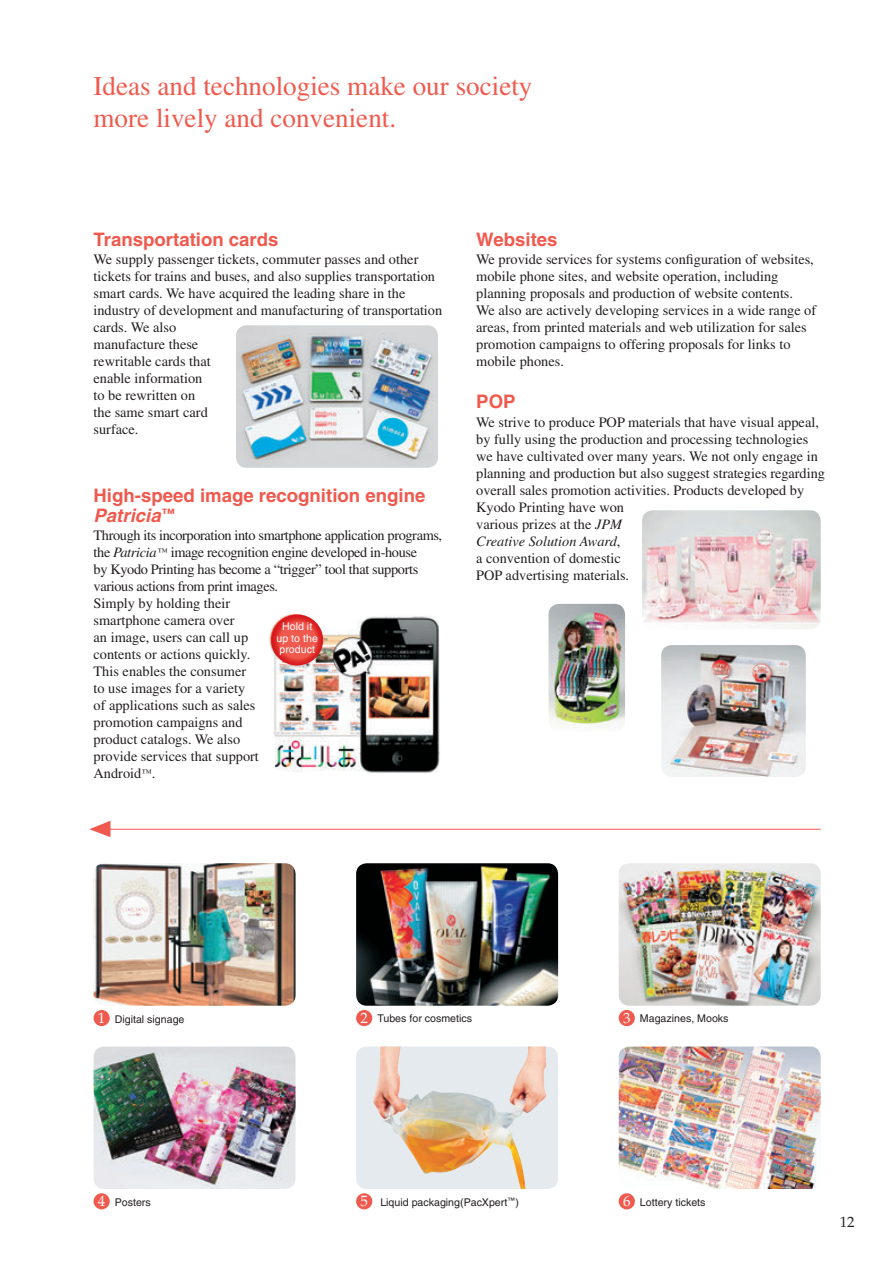
<style>
.page{position:relative;width:893px;height:1263px;background:#fff}
.page>*{position:absolute;margin:0;border:0;box-sizing:border-box;transform-origin:0 0}
.t1{font:27.15px/32.4px "Times";color:#f0594d}
.t2{font:700 18.6px/20.2px "Helvetica";color:#f0594d}
.t3{font:14.85px "Palatino";color:#fff}
.t4{font:14.85px "Palatino";color:#231f20}
.t5{font:14.4px/17px "Times";color:#231f20}
.t6{font:10.65px "Helvetica";color:#231f20}
.t7{font:10.65px/11.7px "Helvetica";color:#fff;text-align:center}
.s1{font-style:italic}
.s2{font-size:10.05px}
</style>
<div class="page">
<img style="left:619px;top:863px;width:202px;height:143px;border-radius:11px">
<img style="left:619px;top:1046px;width:202px;height:143px;border-radius:11px">
<div style="left:356px;top:1046px;width:202px;height:143px;background:#e5eaef;border-radius:11px"></div>
<img style="left:373px;top:1046px;width:174px;height:143px">
<img style="left:94px;top:1046px;width:202px;height:143px;border-radius:11px">
<img style="left:94px;top:863px;width:202px;height:143px;border-radius:11px">
<img style="left:356px;top:863px;width:202px;height:143px;border-radius:11px">
<hr style="left:100px;top:829px;width:721px;height:1px;background:#f0594d">
<svg style="left:89px;top:821px;width:22px;height:16px"></svg>
<div style="left:619px;top:1010px;width:16px;height:16px;background:#f0594d;border-radius:50%"></div>
<div style="left:619px;top:1193px;width:16px;height:16px;background:#f0594d;border-radius:50%"></div>
<div style="left:356px;top:1010px;width:16px;height:16px;background:#f0594d;border-radius:50%"></div>
<div style="left:356px;top:1193px;width:16px;height:16px;background:#f0594d;border-radius:50%"></div>
<div style="left:94px;top:1193px;width:16px;height:16px;background:#f0594d;border-radius:50%"></div>
<div style="left:94px;top:1010px;width:16px;height:16px;background:#f0594d;border-radius:50%"></div>
<img style="left:236px;top:325px;width:202px;height:143px;border-radius:11px">
<img style="left:268px;top:613px;width:172px;height:160px">
<svg style="left:271px;top:614px;width:52px;height:51px;background:#e7443d"></svg>
<img style="left:661px;top:645px;width:145px;height:132px;border-radius:11px">
<img style="left:642px;top:510px;width:179px;height:119px;border-radius:11px">
<img style="left:549px;top:604px;width:76px;height:127px;border-radius:11px">
<h1 class="t1" style="left:94px;top:72px;width:440px">Ideas and technologies make our society more lively and convenient.</h1>
<p class="t2" style="left:94px;top:231px;width:187px">Transportation cards</p>
<p class="t5" style="left:94px;top:252px;width:350px">We supply passenger tickets, commuter passes and other tickets for trains and buses, and also supplies transportation smart cards. We have acquired the leading share in the industry of development and manufacturing of transportation cards. We also<br>manufacture these<br>rewritable cards that<br>enable information<br>to be rewritten on<br>the same smart card<br>surface.</p>
<p class="t2" style="left:94px;top:487px;width:333px">High-speed image recognition engine<br><span class="s1">Patricia</span><sup>™</sup></p>
<p class="t5" style="left:94px;top:528px;width:350px">Through its incorporation into smartphone application programs, the <span class="s1">Patricia</span><span class="s2">™</span> image recognition engine developed in-house<br>by Kyodo Printing has become a “trigger” tool that supports various actions from print images.<br>Simply by holding their<br>smartphone camera over<br>an image, users can call up<br>contents or actions quickly.<br>This enables the consumer<br>to use images for a variety<br>of applications such as sales<br>promotion campaigns and<br>product catalogs. We also<br>provide services that support<br>Android<span class="s2">™</span>.</p>
<p class="t7" style="left:277px;top:621px;width:43px">Hold it up to the product</p>
<p class="t2" style="left:476px;top:231px;width:83px">Websites</p>
<p class="t5" style="left:476px;top:252px;width:341px">We provide services for systems configuration of websites, mobile phone sites, and website operation, including planning proposals and production of website contents.<br>We also are actively developing services in a wide range of areas, from printed materials and web utilization for sales promotion campaigns to offering proposals for links to mobile phones.</p>
<p class="t2" style="left:476px;top:393px;width:41px">POP</p>
<p class="t5" style="left:476px;top:415px;width:350px">We strive to produce POP materials that have visual appeal, by fully using the production and processing technologies we have cultivated over many years. We not only engage in planning and production but also suggest strategies regarding overall sales promotion activities. Products developed by Kyodo Printing have won<br>various prizes at the <span class="s1">JPM<br>Creative Solution Award</span>,<br>a convention of domestic<br>POP advertising materials.</p>
<p class="t3" style="left:98px;top:1012px;width:9px">1</p>
<p class="t3" style="left:360px;top:1012px;width:9px">2</p>
<p class="t3" style="left:623px;top:1012px;width:9px">3</p>
<p class="t6" style="left:377px;top:1015px;width:96px">Tubes for cosmetics</p>
<p class="t6" style="left:115px;top:1015px;width:71px">Digital signage</p>
<p class="t6" style="left:640px;top:1015px;width:90px">Magazines, Mooks</p>
<p class="t3" style="left:98px;top:1195px;width:9px">4</p>
<p class="t3" style="left:360px;top:1195px;width:9px">5</p>
<p class="t6" style="left:115px;top:1198px;width:38px">Posters</p>
<p class="t6" style="left:380px;top:1198px;width:140px">Liquid packaging(PacXpert<sup>™</sup>)</p>
<p class="t3" style="left:623px;top:1195px;width:9px">6</p>
<p class="t6" style="left:640px;top:1198px;width:67px">Lottery tickets</p>
<p class="t4" style="left:840px;top:1216px;width:16px">12</p>
</div>
